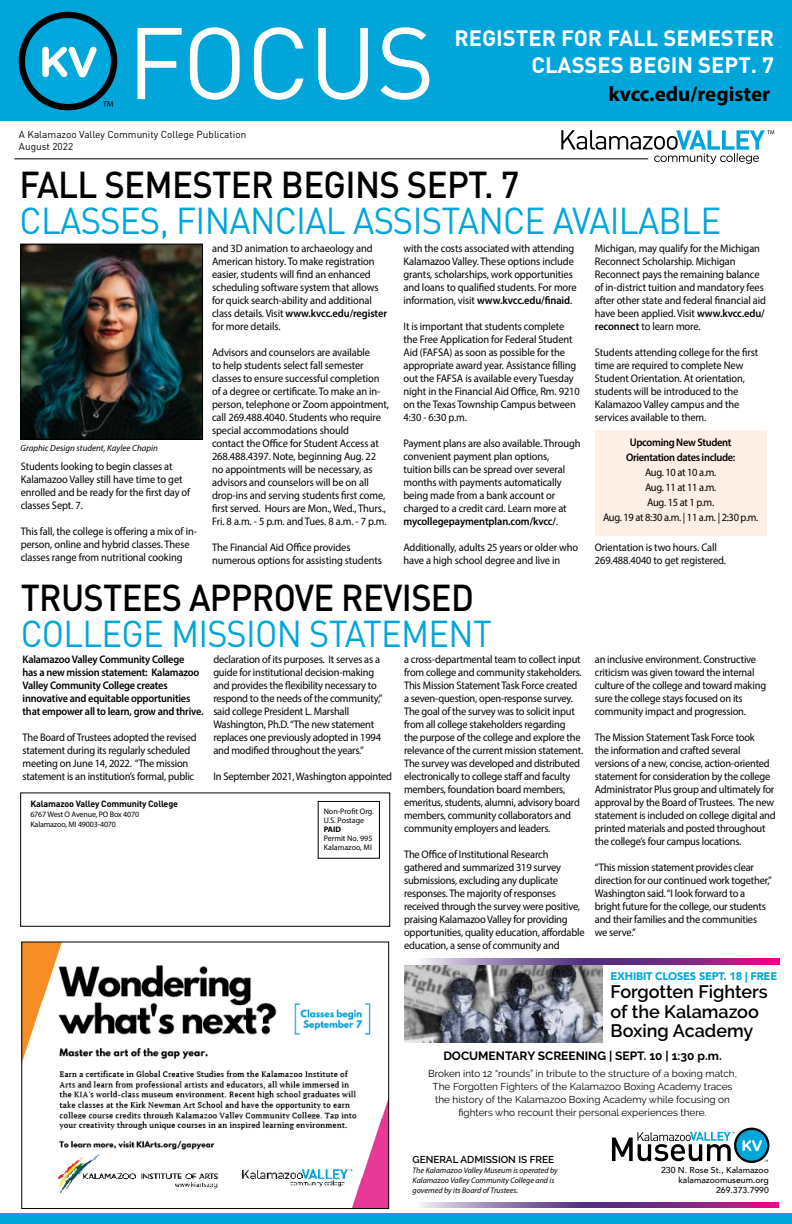
<style>
.page{position:relative;width:792px;height:1224px;background:#fff}
.page>*{position:absolute;margin:0;border:0;box-sizing:border-box;transform-origin:0 0}
.t1{font:100px "DIN Pro";letter-spacing:-.01em;color:#fff}
.t2{font:37px "DIN Pro";letter-spacing:-.02em;color:#00a5da;scale:.94 1}
.t3{font:500 37px "DIN Pro";letter-spacing:-.02em;color:#000;scale:.94 1}
.t4{font:37px "DIN Pro";letter-spacing:-.02em;color:#00a5da;scale:.93 1}
.t5{font:500 37px "DIN Pro";letter-spacing:-.02em;color:#000;scale:.93 1}
.t6{font:700 22px/26.4px "DIN Pro";color:#fff;text-align:right}
.t7{font:700 21px "Myriad Pro";color:#000}
.t8{font:600 18px/19px "Raleway";color:#000}
.t9{font:700 12px "Raleway";color:#000}
.t10{font:11px/13px "Myriad Pro";letter-spacing:-.02em;color:#000;scale:.95 1}
.t11{font:600 11px/13px "Myriad Pro";letter-spacing:-.02em;color:#000;scale:.94 1}
.t12{font:600 11px/15px "Myriad Pro";letter-spacing:-.02em;color:#000;text-align:center;scale:.95 1}
.t13{font:900 11px "Avenir";letter-spacing:-.02em;color:#00a5d9}
.t14{font:10px/13px "Raleway";color:#000;text-align:center}
.t15{font:10px/12px "DIN Pro";color:#000}
.t16{font:600 10px "Raleway";color:#000}
.t17{font:italic 9px "Myriad Pro";color:#000}
.t18{font:700 9px "DIN Pro";letter-spacing:-.02em;color:#000}
.t19{font:500 8.6px/10.4px "Avenir";color:#000;text-align:right}
.t20{font:italic 8px/9.6px "Myriad Pro";color:#000}
.t21{font:8px/9px "Myriad Pro";color:#000}
.t22{font:8px/10px "Myriad Pro";letter-spacing:-.02em;color:#000}
.t23{font:700 8px "Myriad Pro";color:#000}
.s1{font-weight:600}
</style>
<div class="page">
<img style="left:404px;top:964px;width:199px;height:79px">
<div style="left:0;top:1214px;width:792px;height:10px;background:#00a5da"></div>
<div style="left:0;top:0;width:792px;height:120px;background:#00a5da"></div>
<hr style="left:14px;top:158px;width:634px;height:1px;background:#000">
<svg style="left:561px;top:130px;width:213px;height:34px"></svg>
<svg style="left:19px;top:12px;width:98px;height:98px"></svg>
<div style="left:20px;top:792px;width:370px;height:135px;border:1px solid #000"></div>
<div style="left:318px;top:801px;width:62px;height:58px;border:1px solid #000"></div>
<img style="left:22px;top:246px;width:179px;height:192px">
<div style="left:20px;top:244px;width:183px;height:196px;border:1px solid #000"></div>
<img style="left:23px;top:944px;width:364px;height:263px">
<div style="left:21px;top:942px;width:368px;height:267px;border:1px solid #000"></div>
<svg style="left:421px;top:958px;width:358px;height:6px;background:#914f9b"></svg>
<svg style="left:612px;top:1128px;width:157px;height:35px"></svg>
<svg style="left:420px;top:1202px;width:358px;height:6px;background:#914f9b"></svg>
<div style="left:595px;top:430px;width:171px;height:105px;background:#fff0e7"></div>
<h1 class="t1" style="left:127px;top:-5px;width:309px">FOCUS</h1>
<p class="t15" style="left:19px;top:128px;width:229px">A Kalamazoo Valley Community College Publication<br>August 2022</p>
<h3 class="t6" style="left:454px;top:24px;width:321px">REGISTER FOR FALL SEMESTER<br>CLASSES BEGIN SEPT. 7</h3>
<h3 class="t7" style="left:608px;top:80px;width:163px">kvcc.edu/register</h3>
<h2 class="t3" style="left:20px;top:159px;width:533px">FALL SEMESTER BEGINS SEPT. 7</h2>
<h2 class="t2" style="left:20px;top:195px;width:748px">CLASSES, FINANCIAL ASSISTANCE AVAILABLE</h2>
<p class="t17" style="left:21px;top:443px;width:139px">Graphic Design student, Kaylee Chapin</p>
<p class="t10" style="left:21px;top:459px;width:180px">Students looking to begin classes at Kalamazoo Valley still have time to get enrolled and be ready for the first day of classes Sept. 7.</p>
<p class="t10" style="left:21px;top:524px;width:187px">This fall, the college is offering a mix of in&shy;person, online and hybrid classes. These classes range from nutritional cooking</p>
<p class="t10" style="left:212px;top:242px;width:186px">and 3D animation to archaeology and American history. To make registration easier, students will find an enhanced scheduling software system that allows for quick search-ability and additional class details. Visit <span class="s1">www.kvcc.edu/register </span>for more details.</p>
<p class="t10" style="left:212px;top:346px;width:188px">Advisors and counselors are available<br>to help students select fall semester classes to ensure successful completion of a degree or certificate. To make an in&shy;person, telephone or Zoom appointment, call 269.488.4040. Students who require special accommodations should<br>contact the Office for Student Access at 268.488.4397. Note, beginning Aug. 22 no appointments will be necessary, as advisors and counselors will be on all drop-ins and serving students first come, first served. Hours are Mon., Wed., Thurs., Fri. 8 a.m. - 5 p.m. and Tues. 8 a.m. - 7 p.m.</p>
<p class="t10" style="left:212px;top:541px;width:180px">The Financial Aid Office provides numerous options for assisting students</p>
<p class="t10" style="left:403px;top:242px;width:184px">with the costs associated with attending Kalamazoo Valley. These options include grants, scholarships, work opportunities and loans to qualified students. For more information, visit <span class="s1">www.kvcc.edu/finaid</span>.</p>
<p class="t10" style="left:403px;top:320px;width:187px">It is important that students complete the Free Application for Federal Student Aid (FAFSA) as soon as possible for the appropriate award year. Assistance filling out the FAFSA is available every Tuesday night in the Financial Aid Office, Rm. 9210 on the Texas Township Campus between 4:30 - 6:30 p.m.</p>
<p class="t10" style="left:403px;top:437px;width:188px">Payment plans are also available. Through convenient payment plan options,<br>tuition bills can be spread over several months with payments automatically being made from a bank account or charged to a credit card. Learn more at <span class="s1">mycollegepaymentplan.com/kvcc/</span>.</p>
<p class="t10" style="left:403px;top:541px;width:186px">Additionally, adults 25 years or older who have a high school degree and live in</p>
<h2 class="t5" style="left:21px;top:572px;width:489px">TRUSTEES APPROVE REVISED</h2>
<h2 class="t4" style="left:21px;top:608px;width:508px">COLLEGE MISSION STATEMENT</h2>
<p class="t11" style="left:23px;top:652px;width:194px">Kalamazoo Valley Community College<br>has a new mission statement: Kalamazoo Valley Community College creates innovative and equitable opportunities that empower all to learn, grow and thrive.</p>
<p class="t10" style="left:23px;top:730px;width:185px">The Board of Trustees adopted the revised statement during its regularly scheduled meeting on June 14, 2022. “The mission statement is an institution’s formal, public</p>
<p class="t10" style="left:213px;top:652px;width:180px">declaration of its purposes. It serves as a guide for institutional decision-making and provides the flexibility necessary to respond to the needs of the community,” said college President L. Marshall Washington, Ph.D. “The new statement replaces one previously adopted in 1994 and modified throughout the years.”</p>
<p class="t10" style="left:213px;top:769px;width:190px">In September 2021, Washington appointed</p>
<p class="t10" style="left:404px;top:652px;width:190px">a cross-departmental team to collect input from college and community stakeholders.<br>This Mission Statement Task Force created a seven-question, open-response survey.<br>The goal of the survey was to solicit input from all college stakeholders regarding<br>the purpose of the college and explore the relevance of the current mission statement.<br>The survey was developed and distributed electronically to college staff and faculty members, foundation board members, emeritus, students, alumni, advisory board members, community collaborators and community employers and leaders.</p>
<p class="t10" style="left:404px;top:847px;width:192px">The Office of Institutional Research gathered and summarized 319 survey submissions, excluding any duplicate responses. The majority of responses received through the survey were positive, praising Kalamazoo Valley for providing opportunities, quality education, affordable education, a sense of community and</p>
<p class="t18" style="left:30px;top:798px;width:149px">Kalamazoo Valley Community College</p>
<p class="t22" style="left:30px;top:809px;width:110px">6767 West O Avenue, PO Box 4070<br>Kalamazoo, MI 49003-4070</p>
<p class="t21" style="left:324px;top:807px;width:52px">Non-Profit Org.<br>U.S. Postage</p>
<p class="t23" style="left:324px;top:824px;width:19px">PAID</p>
<p class="t21" style="left:324px;top:834px;width:50px">Permit No. 995<br>Kalamazoo, MI</p>
<p class="t10" style="left:595px;top:242px;width:182px">Michigan, may qualify for the Michigan Reconnect Scholarship. Michigan Reconnect pays the remaining balance of in-district tuition and mandatory fees after other state and federal financial aid have been applied. Visit <span class="s1">www.kvcc.edu/ reconnect</span> to learn more.</p>
<p class="t10" style="left:595px;top:346px;width:174px">Students attending college for the first time are required to complete New Student Orientation. At orientation, students will be introduced to the Kalamazoo Valley campus and the services available to them.</p>
<p class="t12" style="left:626px;top:435px;width:117px">Upcoming New Student<br>Orientation dates include:</p>
<p class="t10" style="left:603px;top:465px;width:165px;line-height:15px;text-align:center">Aug. 10 at 10 a.m.<br>Aug. 11 at 11 a.m.<br>Aug. 15 at 1 p.m.<br>Aug. 19 at 8:30 a.m. | 11 a.m. | 2:30 p.m.</p>
<p class="t10" style="left:595px;top:541px;width:140px">Orientation is two hours. Call<br>269.488.4040 to get registered.</p>
<p class="t10" style="left:595px;top:652px;width:182px">an inclusive environment. Constructive criticism was given toward the internal culture of the college and toward making sure the college stays focused on its community impact and progression.</p>
<p class="t10" style="left:595px;top:730px;width:192px">The Mission Statement Task Force took<br>the information and crafted several versions of a new, concise, action-oriented statement for consideration by the college Administrator Plus group and ultimately for approval by the Board of Trustees. The new statement is included on college digital and printed materials and posted throughout the college’s four campus locations.</p>
<p class="t10" style="left:595px;top:860px;width:188px">“This mission statement provides clear direction for our continued work together,” Washington said. “I look forward to a bright future for the college, our students and their families and the communities we serve.”</p>
<p class="t13" style="left:611px;top:966px;width:168px">EXHIBIT CLOSES SEPT. 18 | FREE</p>
<h3 class="t8" style="left:611px;top:983px;width:159px">Forgotten Fighters of the Kalamazoo<br>Boxing Academy</h3>
<p class="t9" style="left:443px;top:1049px;width:280px">DOCUMENTARY SCREENING | SEPT. 10 | 1:30 p.m.</p>
<p class="t14" style="left:428px;top:1067px;width:310px">Broken into 12 “rounds” in tribute to the structure of a boxing match, The Forgotten Fighters of the Kalamazoo Boxing Academy traces the history of the Kalamazoo Boxing Academy while focusing on fighters who recount their personal experiences there.</p>
<p class="t16" style="left:413px;top:1154px;width:143px">GENERAL ADMISSION IS FREE</p>
<p class="t20" style="left:413px;top:1166px;width:147px">The Kalamazoo Valley Museum is operated by<br>Kalamazoo Valley Community College and is governed by its Board of Trustees.</p>
<p class="t19" style="left:661px;top:1164px;width:109px">230 N. Rose St., Kalamazoo kalamazoomuseum.org<br>269.373.7990</p>
</div>
